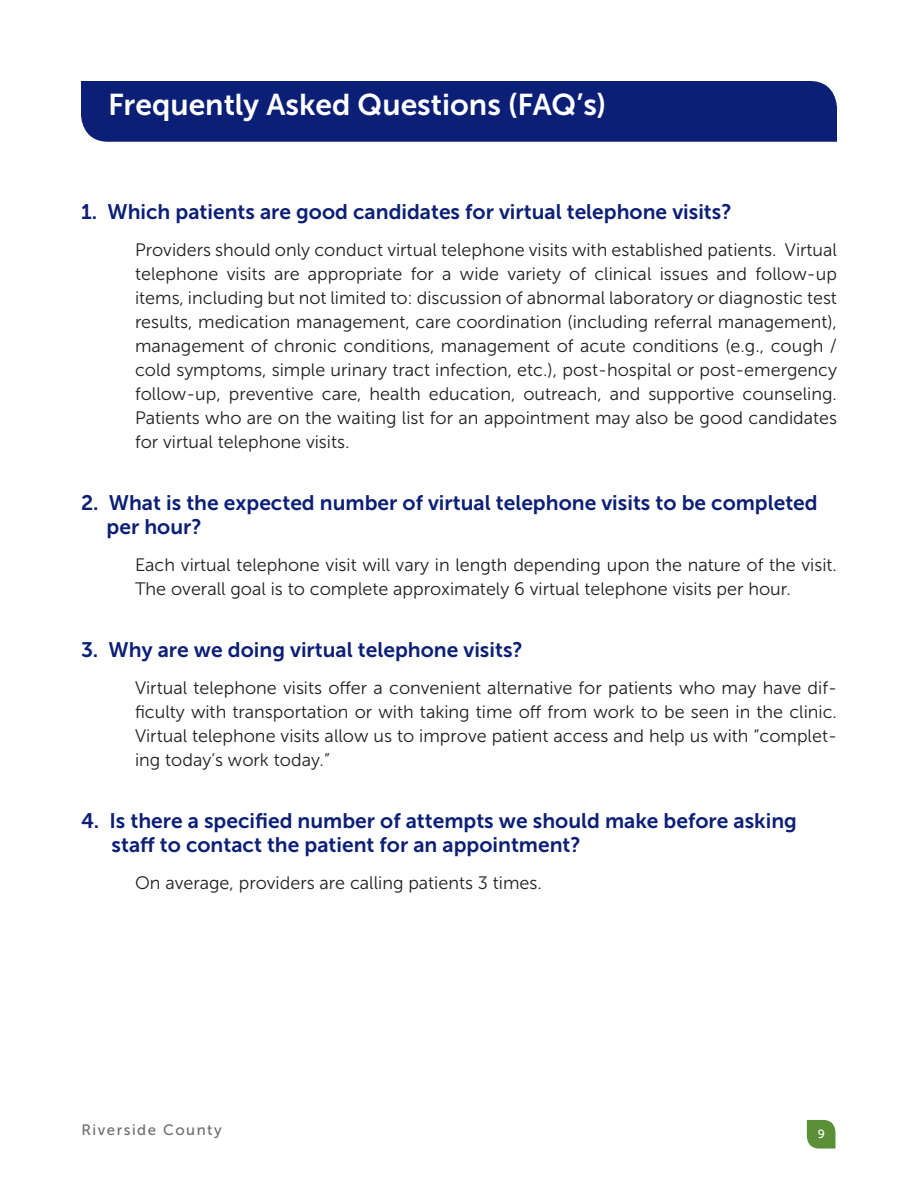
<style>
.page{position:relative;width:918px;height:1188px;background:#fff}
.page>*{position:absolute;margin:0;border:0;box-sizing:border-box;transform-origin:0 0}
.t1{font:30px "Museo Sans 700";color:#fff}
.body{font:21px/24px "Museo Sans 700";color:#0b1f76}
.body-2{font:18px/24px "Museo Sans 300";color:#231f20;text-align:justify}
.t2{font:15px "Museo Sans 500";letter-spacing:.1em;color:#6c6d70}
.t3{font:12px "Museo Sans 500";color:#fff}
</style>
<div class="page">
<svg style="left:807px;top:1120px;width:28px;height:29px"></svg>
<div style="left:81px;top:81px;width:756px;height:61px;background:#0b1f76"></div>
<p class="t1" style="left:108px;top:87px;width:500px">Frequently Asked Questions (FAQ’s)</p>
<p class="body" style="left:81px;top:200px;width:652px">1. Which patients are good candidates for virtual telephone visits?</p>
<p class="body-2" style="left:135px;top:238px;width:704px">Providers should only conduct virtual telephone visits with established patients. Virtual telephone visits are appropriate for a wide variety of clinical issues and follow-up items, including but not limited to: discussion of abnormal laboratory or diagnostic test results, medication management, care coordination (including referral management), management of chronic conditions, management of acute conditions (e.g., cough / cold symptoms, simple urinary tract infection, etc.), post-hospital or post-emergency follow-up, preventive care, health education, outreach, and supportive counseling.<br>Patients who are on the waiting list for an appointment may also be good candidates for virtual telephone visits.</p>
<p class="body" style="left:107px;top:491px;width:713px;text-indent:-26px">2. What is the expected number of virtual telephone visits to be completed per hour?</p>
<p class="body-2" style="left:135px;top:553px;width:704px">Each virtual telephone visit will vary in length depending upon the nature of the visit.<br>The overall goal is to complete approximately 6 virtual telephone visits per hour.</p>
<p class="body" style="left:81px;top:638px;width:443px">3. Why are we doing virtual telephone visits?</p>
<p class="body-2" style="left:135px;top:676px;width:704px">Virtual telephone visits offer a convenient alternative for patients who may have dif&shy;ficulty with transportation or with taking time off from work to be seen in the clinic.<br>Virtual telephone visits allow us to improve patient access and help us with “complet&shy;ing today’s work today.”</p>
<p class="body" style="left:112px;top:809px;width:687px;text-indent:-31px">4. Is there a specified number of attempts we should make before asking staff to contact the patient for an appointment?</p>
<p class="body-2" style="left:135px;top:871px;width:408px">On average, providers are calling patients 3 times.</p>
<p class="t2" style="left:82px;top:1122px;width:142px">Riverside County</p>
<p class="t3" style="left:818px;top:1127px;width:9px">9</p>
</div>
